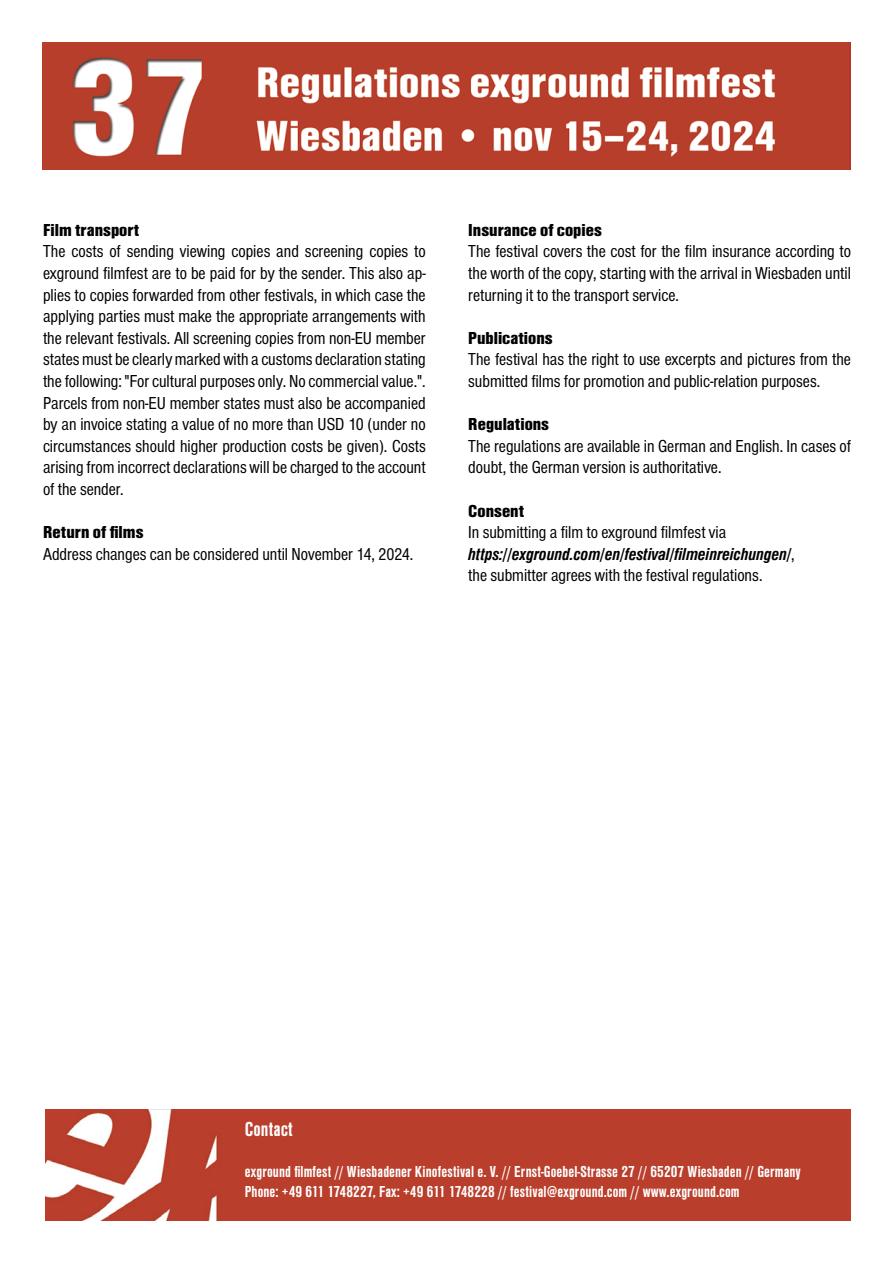
<style>
.page{position:relative;width:893px;height:1263px;background:#fff}
.page>*{position:absolute;margin:0;border:0;box-sizing:border-box;transform-origin:0 0}
.t1{font:700 condensed 21px "Sans";letter-spacing:.005em;color:#fff}
.t2{font:condensed 18px/21.6px "Sans";color:#000}
.t3{font:900 condensed 18px "Sans";color:#000}
.t4{font:700 condensed 16.5px/19.8px "Sans";letter-spacing:.005em;color:#fff}
.s1{font-weight:700;font-style:italic}
</style>
<div class="page">
<div style="left:45px;top:1110px;width:805px;height:110px;background:#b93e2c"></div>
<img style="left:43px;top:43px;width:807px;height:127px">
<p class="t3" style="left:43px;top:220px;width:98px">Film transport</p>
<p class="t2" style="left:43px;top:241px;width:384px;text-align:justify">The costs of sending viewing copies and screening copies to exground filmfest are to be paid for by the sender. This also ap&shy;plies to copies forwarded from other festivals, in which case the applying parties must make the appropriate arrangements with the relevant festivals. All screening copies from non-EU member states must be clearly marked with a customs declaration stating the following: "For cultural purposes only. No commercial value.".<br>Parcels from non-EU member states must also be accompanied by an invoice stating a value of no more than USD 10 (under no circumstances should higher production costs be given). Costs arising from incorrect declarations will be charged to the account of the sender.</p>
<p class="t3" style="left:43px;top:522px;width:102px">Return of films</p>
<p class="t2" style="left:43px;top:543px;width:372px">Address changes can be considered until November 14, 2024.</p>
<p class="t3" style="left:468px;top:220px;width:135px">Insurance of copies</p>
<p class="t2" style="left:468px;top:241px;width:384px;text-align:justify">The festival covers the cost for the film insurance according to the worth of the copy, starting with the arrival in Wiesbaden until returning it to the transport service.</p>
<p class="t3" style="left:468px;top:328px;width:86px">Publications</p>
<p class="t2" style="left:468px;top:349px;width:384px">The festival has the right to use excerpts and pictures from the submitted films for promotion and public-relation purposes.</p>
<p class="t3" style="left:468px;top:414px;width:82px">Regulations</p>
<p class="t2" style="left:468px;top:435px;width:384px">The regulations are available in German and English. In cases of doubt, the German version is authoritative.</p>
<p class="t3" style="left:468px;top:500px;width:58px">Consent</p>
<p class="t2" style="left:468px;top:522px;width:328px">In submitting a film to exground filmfest via <span class="s1">https://exground.com/en/festival/filmeinreichungen/</span>, the submitter agrees with the festival regulations.</p>
<p class="t1" style="left:245px;top:1117px;width:49px">Contact</p>
<p class="t4" style="left:245px;top:1162px;width:557px">exground filmfest // Wiesbadener Kinofestival e. V. // Ernst-Goebel-Strasse 27 // 65207 Wiesbaden // Germany<br>Phone: +49 611 1748227, Fax: +49 611 1748228 // festival@exground.com // www.exground.com</p>
</div>
